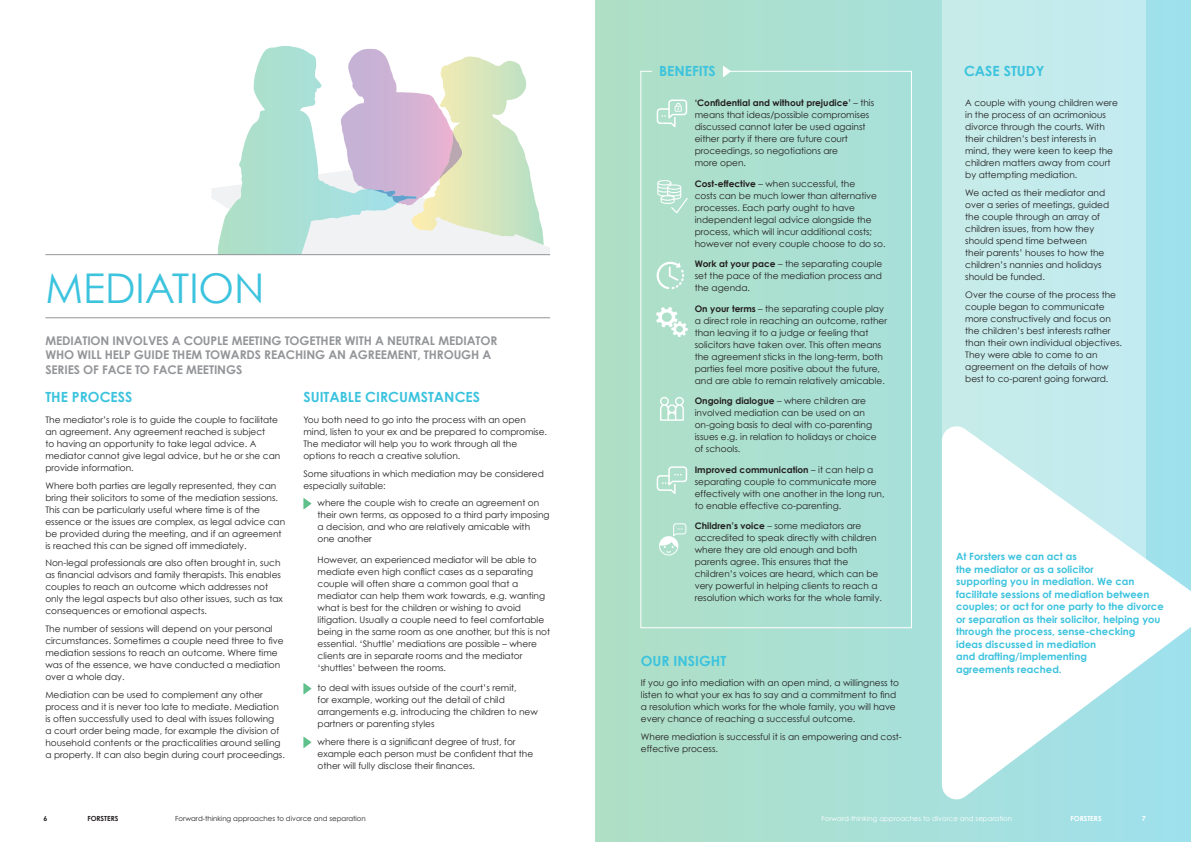
<style>
.page{position:relative;width:1191px;height:842px;background:#fff}
.page>*{position:absolute;margin:0;border:0;box-sizing:border-box;transform-origin:0 0}
._1_Heading{font:41px "Century Gothic";color:#3cc3de}
._2_Sub_heading{font:700 14px "Century Gothic";color:#3cc3de}
.Intro_text{font:700 12px/14.4px "Century Gothic";letter-spacing:-.01em;color:#939598}
.Text_in_white_arrow{font:700 10px/12.5px "Century Gothic";color:#3cc3de}
.Body_text{font:9px/12px "Century Gothic";color:#231f20}
.Final_body_bullet{font:9px/12px "Century Gothic";color:#231f20}
.Body_bullets{font:9px/12px "Century Gothic";color:#231f20}
.t1{font:7px "Century Gothic";color:#231f20}
.t2{font:7px "Century Gothic";color:#fff}
.t3{font:700 7px "Century Gothic";color:#231f20}
.t4{font:700 7px "Century Gothic";color:#fff}
.s1{font-weight:700}
</style>
<div class="page">
<svg style="left:212px;top:48px;width:338px;height:206px"></svg>
<svg style="left:303px;top:498px;width:8px;height:11px"></svg>
<svg style="left:303px;top:683px;width:8px;height:11px"></svg>
<svg style="left:303px;top:737px;width:8px;height:11px"></svg>
<hr style="left:45px;top:254px;width:505px;height:1px;background:#939598">
<hr style="left:45px;top:317px;width:505px;height:1px;background:#939598">
<div style="left:595px;top:0;width:596px;height:842px;background:linear-gradient(to right,#b0dfc4,#a0e1ed)"></div>
<div style="left:942px;top:0;width:203px;height:655px;background:#c4ebec"></div>
<svg style="left:942px;top:422px;width:249px;height:382px"></svg>
<svg style="left:640px;top:70px;width:272px;height:559px;background:#abe0d1"></svg>
<svg style="left:723px;top:66px;width:8px;height:11px"></svg>
<svg style="left:656px;top:99px;width:31px;height:28px"></svg>
<svg style="left:657px;top:179px;width:32px;height:36px"></svg>
<svg style="left:656px;top:261px;width:28px;height:28px"></svg>
<svg style="left:656px;top:307px;width:32px;height:30px"></svg>
<svg style="left:660px;top:397px;width:24px;height:24px"></svg>
<svg style="left:656px;top:466px;width:31px;height:28px"></svg>
<svg style="left:659px;top:523px;width:28px;height:32px"></svg>
<p class="_1_Heading" style="left:45px;top:263px;width:221px">MEDIATION</p>
<p class="Intro_text" style="left:45px;top:333px;width:453px">MEDIATION INVOLVES A COUPLE MEETING TOGETHER WITH A NEUTRAL MEDIATOR<br>WHO WILL HELP GUIDE THEM TOWARDS REACHING AN AGREEMENT, THROUGH A<br>SERIES OF FACE TO FACE MEETINGS</p>
<p class="_2_Sub_heading" style="left:45px;top:387px;width:89px">THE PROCESS</p>
<p class="Body_text" style="left:45px;top:414px;width:236px">The mediator’s role is to guide the couple to facilitate an agreement. Any agreement reached is subject<br>to having an opportunity to take legal advice. A mediator cannot give legal advice, but he or she can provide information.</p>
<p class="Body_text" style="left:45px;top:479px;width:241px">Where both parties are legally represented, they can bring their solicitors to some of the mediation sessions.<br>This can be particularly useful where time is of the essence or the issues are complex, as legal advice can be provided during the meeting, and if an agreement is reached this can be signed off immediately.</p>
<p class="Body_text" style="left:45px;top:557px;width:239px">Non-legal professionals are also often brought in, such as financial advisors and family therapists. This enables couples to reach an outcome which addresses not only the legal aspects but also other issues, such as tax consequences or emotional aspects.</p>
<p class="Body_text" style="left:45px;top:623px;width:240px">The number of sessions will depend on your personal circumstances. Sometimes a couple need three to five mediation sessions to reach an outcome. Where time was of the essence, we have conducted a mediation over a whole day.</p>
<p class="Body_text" style="left:45px;top:688px;width:241px">Mediation can be used to complement any other process and it is never too late to mediate. Mediation is often successfully used to deal with issues following<br>a court order being made, for example the division of household contents or the practicalities around selling a property. It can also begin during court proceedings.</p>
<p class="_2_Sub_heading" style="left:303px;top:387px;width:178px">SUITABLE CIRCUMSTANCES</p>
<p class="Body_text" style="left:303px;top:414px;width:245px">You both need to go into the process with an open mind, listen to your ex and be prepared to compromise.<br>The mediator will help you to work through all the options to reach a creative solution.</p>
<p class="Body_text" style="left:303px;top:467px;width:242px">Some situations in which mediation may be considered especially suitable:</p>
<p class="Final_body_bullet" style="left:317px;top:497px;width:233px">where the couple wish to create an agreement on their own terms, as opposed to a third party imposing a decision, and who are relatively amicable with one another</p>
<p class="Final_body_bullet" style="left:317px;top:553px;width:234px">However, an experienced mediator will be able to mediate even high conflict cases as a separating couple will often share a common goal that a mediator can help them work towards, e.g. wanting what is best for the children or wishing to avoid litigation. Usually a couple need to feel comfortable being in the same room as one another, but this is not essential. ‘Shuttle’ mediations are possible – where clients are in separate rooms and the mediator ‘shuttles’ between the rooms.</p>
<p class="Body_bullets" style="left:317px;top:682px;width:222px">to deal with issues outside of the court’s remit,<br>for example, working out the detail of child arrangements e.g. introducing the children to new partners or parenting styles</p>
<p class="Body_bullets" style="left:317px;top:736px;width:217px">where there is a significant degree of trust, for example each person must be confident that the other will fully disclose their finances.</p>
<p class="t3" style="left:43px;top:813px;width:5px">6</p>
<p class="t3" style="left:87px;top:813px;width:33px">FORSTERS</p>
<p class="t1" style="left:175px;top:814px;width:192px">Forward-thinking approaches to divorce and separation</p>
<p class="_2_Sub_heading" style="left:659px;top:61px;width:58px">BENEFITS</p>
<p class="Final_body_bullet" style="left:694px;top:97px;width:181px"><span class="s1">‘Confidential and without prejudice’</span> – this means that ideas/possible compromises discussed cannot later be used against either party if there are future court proceedings, so negotiations are<br>more open.</p>
<p class="Final_body_bullet" style="left:694px;top:177px;width:192px"><span class="s1">Cost-effective</span> – when successful, the<br>costs can be much lower than alternative processes. Each party ought to have independent legal advice alongside the process, which will incur additional costs; however not every couple choose to do so.</p>
<p class="Final_body_bullet" style="left:694px;top:258px;width:189px;text-align:justify"><span class="s1">Work at your pace</span> – the separating couple set the pace of the mediation process and the agenda.</p>
<p class="Final_body_bullet" style="left:694px;top:302px;width:194px"><span class="s1">On your terms</span> – the separating couple play a direct role in reaching an outcome, rather than leaving it to a judge or feeling that solicitors have taken over. This often means the agreement sticks in the long-term, both parties feel more positive about the future, and are able to remain relatively amicable.</p>
<p class="Final_body_bullet" style="left:694px;top:395px;width:183px"><span class="s1">Ongoing dialogue</span> – where children are involved mediation can be used on an on-going basis to deal with co-parenting issues e.g. in relation to holidays or choice of schools.</p>
<p class="Final_body_bullet" style="left:694px;top:463px;width:191px"><span class="s1">Improved communication</span> – it can help a separating couple to communicate more effectively with one another in the long run, to enable effective co-parenting.</p>
<p class="Final_body_bullet" style="left:694px;top:520px;width:189px"><span class="s1">Children’s voice</span> – some mediators are accredited to speak directly with children where they are old enough and both parents agree. This ensures that the children’s voices are heard, which can be very powerful in helping clients to reach a resolution which works for the whole family.</p>
<p class="_2_Sub_heading" style="left:641px;top:650px;width:87px">OUR INSIGHT</p>
<p class="Body_text" style="left:641px;top:677px;width:260px">If you go into mediation with an open mind, a willingness to listen to what your ex has to say and a commitment to find a resolution which works for the whole family, you will have every chance of reaching a successful outcome.</p>
<p class="Body_text" style="left:641px;top:731px;width:262px">Where mediation is successful it is an empowering and cost&shy;effective process.</p>
<p class="_2_Sub_heading" style="left:964px;top:61px;width:82px">CASE STUDY</p>
<p class="Body_text" style="left:965px;top:97px;width:154px">A couple with young children were in the process of an acrimonious divorce through the courts. With their children’s best interests in mind, they were keen to keep the children matters away from court by attempting mediation.</p>
<p class="Body_text" style="left:965px;top:187px;width:145px">We acted as their mediator and over a series of meetings, guided the couple through an array of children issues, from how they should spend time between<br>their parents’ houses to how the children’s nannies and holidays should be funded.</p>
<p class="Body_text" style="left:965px;top:288px;width:158px">Over the course of the process the couple began to communicate more constructively and focus on the children’s best interests rather than their own individual objectives.<br>They were able to come to an agreement on the details of how best to co-parent going forward.</p>
<p class="Text_in_white_arrow" style="left:956px;top:550px;width:209px">At Forsters we can act as<br>the mediator or as a solicitor<br>supporting you in mediation. We can facilitate sessions of mediation between couples; or act for one party to the divorce or separation as their solicitor, helping you through the process, sense-checking ideas discussed in mediation<br>and drafting/implementing<br>agreements reached.</p>
<p class="t2" style="left:821px;top:814px;width:192px">Forward-thinking approaches to divorce and separation</p>
<p class="t4" style="left:1070px;top:813px;width:33px">FORSTERS</p>
<p class="t4" style="left:1141px;top:813px;width:5px">7</p>
</div>
